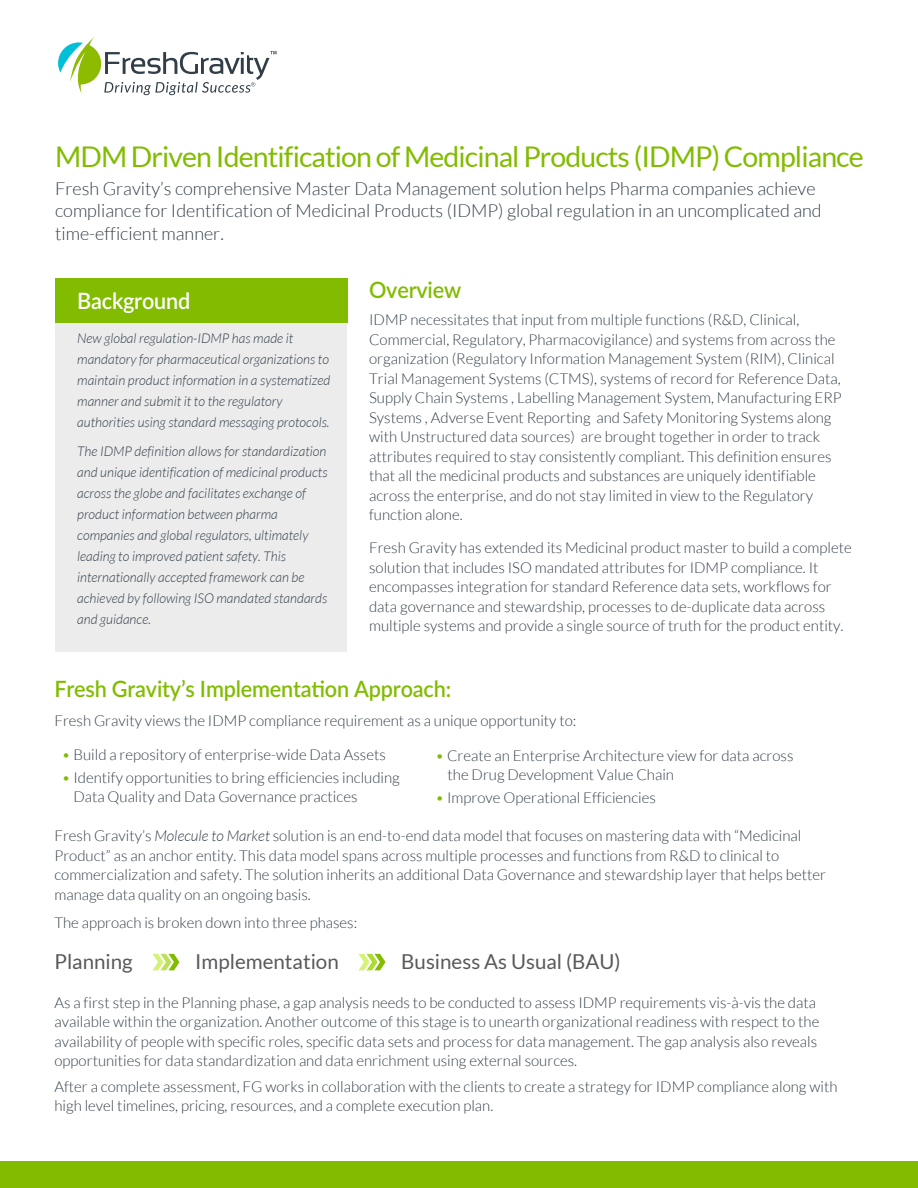
<style>
.page{position:relative;width:918px;height:1188px;background:#fff}
.page>*{position:absolute;margin:0;border:0;box-sizing:border-box;transform-origin:0 0}
.t1{font:28.5px "Lato";letter-spacing:-.03em;color:#82bc00}
.t2{font:600 22.5px "Lato";letter-spacing:-.01em;color:#82bc00;scale:.96 1}
.t3{font:600 22.5px "Lato";letter-spacing:-.01em;color:#fff;scale:.96 1}
.t4{font:20.55px "Lato";color:#58595b}
.t5{font:300 18px/22.5px "Lato";color:#313e48}
.t6{font:300 15px/19.5px "Lato";color:#313e48}
.t7{font:italic 300 13.5px/21px "Lato";color:#313e48}
.s1{color:#82bc00}
.s2{font-style:italic}
</style>
<div class="page">
<div style="left:0;top:1161px;width:918px;height:27px;background:#82bc00"></div>
<svg style="left:58px;top:37px;width:218px;height:58px"></svg>
<div style="left:55px;top:323px;width:292px;height:328px;background:#ececed"></div>
<div style="left:55px;top:278px;width:292px;height:45px;background:#82bc00"></div>
<svg style="left:152px;top:954px;width:28px;height:16px"></svg>
<svg style="left:359px;top:954px;width:27px;height:16px"></svg>
<h1 class="t1" style="left:55px;top:141px;width:810px">MDM Driven Identification of Medicinal Products (IDMP) Compliance</h1>
<p class="t5" style="left:55px;top:177px;width:768px">Fresh Gravity’s comprehensive Master Data Management solution helps Pharma companies achieve compliance for Identification of Medicinal Products (IDMP) global regulation in an uncomplicated and time-efficient manner.</p>
<h2 class="t3" style="left:77px;top:285px;width:119px">Background</h2>
<p class="t7" style="left:77px;top:328px;width:255px">New global regulation-IDMP has made it mandatory for pharmaceutical organizations to maintain product information in a systematized manner and submit it to the regulatory authorities using standard messaging protocols.</p>
<p class="t7" style="left:77px;top:441px;width:252px">The IDMP definition allows for standardization and unique identification of medicinal products across the globe and facilitates exchange of product information between pharma companies and global regulators, ultimately leading to improved patient safety. This internationally accepted framework can be achieved by following ISO mandated standards and guidance.</p>
<h2 class="t2" style="left:369px;top:273px;width:97px">Overview</h2>
<p class="t6" style="left:369px;top:310px;width:474px">IDMP necessitates that input from multiple functions (R&amp;D, Clinical, Commercial, Regulatory, Pharmacovigilance) and systems from across the organization (Regulatory Information Management System (RIM), Clinical Trial Management Systems (CTMS), systems of record for Reference Data , Supply Chain Systems , Labelling Management System, Manufacturing ERP Systems , Adverse Event Reporting and Safety Monitoring Systems along with Unstructured data sources) are brought together in order to track attributes required to stay consistently compliant. This definition ensures that all the medicinal products and substances are uniquely identifiable across the enterprise, and do not stay limited in view to the Regulatory function alone.</p>
<p class="t6" style="left:369px;top:538px;width:484px">Fresh Gravity has extended its Medicinal product master to build a complete solution that includes ISO mandated attributes for IDMP compliance. It encompasses integration for standard Reference data sets, workflows for data governance and stewardship, processes to de-duplicate data across multiple systems and provide a single source of truth for the product entity.</p>
<h2 class="t2" style="left:54px;top:673px;width:415px">Fresh Gravity’s Implementation Approach:</h2>
<p class="t6" style="left:54px;top:711px;width:524px">Fresh Gravity views the IDMP compliance requirement as a unique opportunity to:</p>
<p class="t6" style="left:62px;top:745px;width:325px"><span class="s1">•</span> Build a repository of enterprise-wide Data Assets</p>
<p class="t6" style="left:73px;top:768px;width:328px;text-indent:-11px"><span class="s1">•</span> Identify opportunities to bring efficiencies including<br>Data Quality and Data Governance practices</p>
<p class="t6" style="left:54px;top:826px;width:773px">Fresh Gravity’s <span class="s2">Molecule to Market</span> solution is an end-to-end data model that focuses on mastering data with “Medicinal Product” as an anchor entity. This data model spans across multiple processes and functions from R&amp;D to clinical to commercialization and safety. The solution inherits an additional Data Governance and stewardship layer that helps better manage data quality on an ongoing basis.</p>
<p class="t6" style="left:54px;top:913px;width:304px">The approach is broken down into three phases:</p>
<p class="t6" style="left:448px;top:746px;width:347px;text-indent:-12px"><span class="s1">•</span> Create an Enterprise Architecture view for data across the Drug Development Value Chain</p>
<p class="t6" style="left:435px;top:788px;width:222px"><span class="s1">•</span> Improve Operational Efficiencies</p>
<h3 class="t4" style="left:54px;top:950px;width:80px">Planning</h3>
<h3 class="t4" style="left:195px;top:950px;width:145px">Implementation</h3>
<h3 class="t4" style="left:401px;top:950px;width:221px">Business As Usual (BAU)</h3>
<p class="t6" style="left:54px;top:993px;width:766px">As a first step in the Planning phase, a gap analysis needs to be conducted to assess IDMP requirements vis-à-vis the data available within the organization. Another outcome of this stage is to unearth organizational readiness with respect to the availability of people with specific roles, specific data sets and process for data management. The gap analysis also reveals opportunities for data standardization and data enrichment using external sources.</p>
<p class="t6" style="left:54px;top:1077px;width:785px">After a complete assessment, FG works in collaboration with the clients to create a strategy for IDMP compliance along with high level timelines, pricing, resources, and a complete execution plan.</p>
</div>
